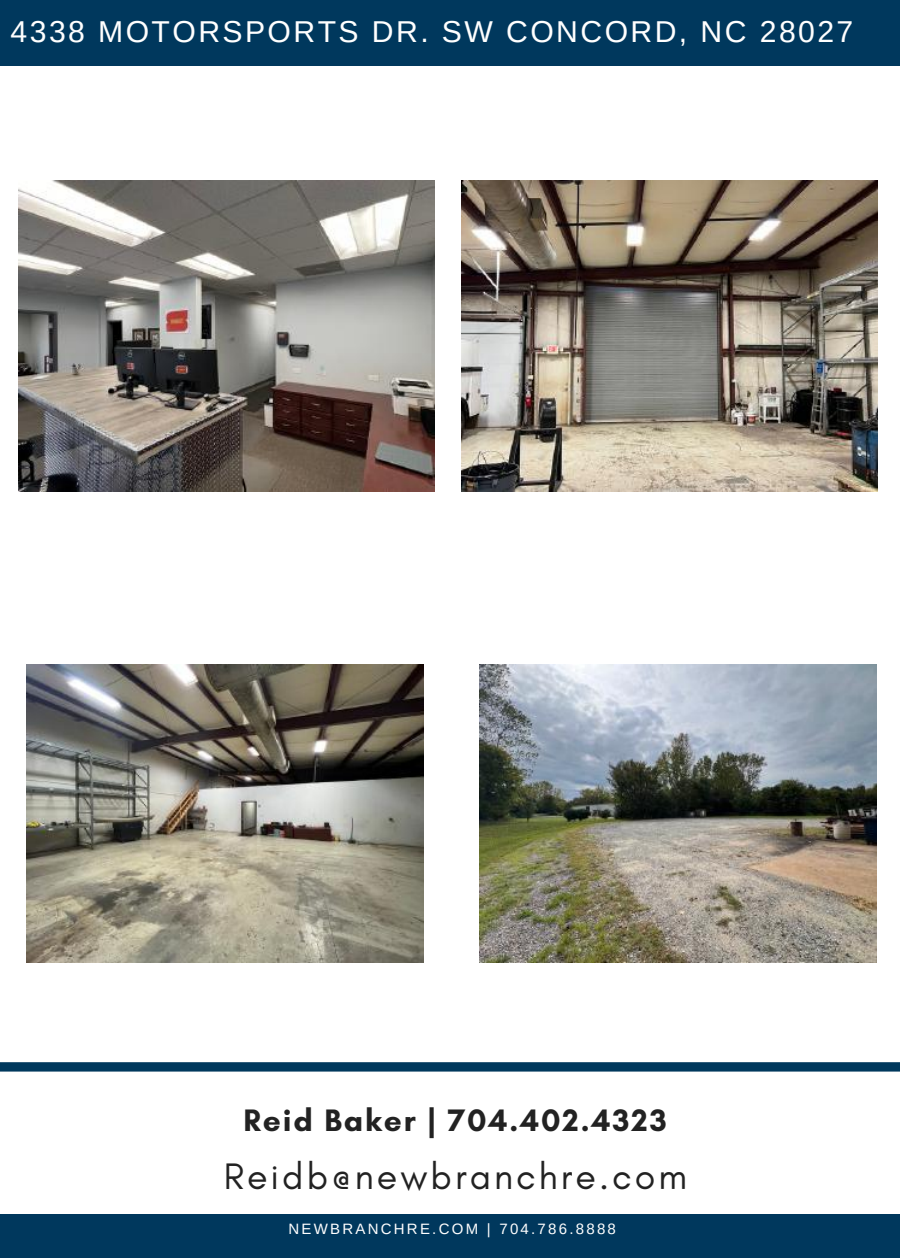
<style>
.page{position:relative;width:900px;height:1260px;background:#fff}
.page>*{position:absolute;margin:0;border:0;box-sizing:border-box;transform-origin:0 0}
.t1{font:37.5px "Glacial Indifference";letter-spacing:.08em;color:#222}
.t2{font:700 31.5px "Glacial Indifference";letter-spacing:.06em;color:#222}
.t3{font:30.25px "Arimo";letter-spacing:.08em;color:#fff}
.t4{font:15px "Arimo";letter-spacing:.15em;color:#fff}
</style>
<div class="page">
<div style="left:0;top:1214px;width:900px;height:43px;background:#00385d"></div>
<div style="left:0;top:0;width:900px;height:65px;background:#00385d"></div>
<div style="left:0;top:1062px;width:900px;height:10px;background:#00385d"></div>
<img style="left:26px;top:665px;width:398px;height:298px">
<img style="left:462px;top:180px;width:416px;height:312px">
<img style="left:18px;top:180px;width:416px;height:312px">
<img style="left:479px;top:665px;width:398px;height:298px">
<p class="t3" style="left:11px;top:15px;width:844px">4338 MOTORSPORTS DR. SW CONCORD, NC 28027</p>
<p class="t2" style="left:243px;top:1101px;width:425px">Reid Baker | 704.402.4323</p>
<p class="t1" style="left:224px;top:1153px;width:465px">Reidb@newbranchre.com</p>
<p class="t4" style="left:288px;top:1220px;width:329px">NEWBRANCHRE.COM | 704.786.8888</p>
</div>
